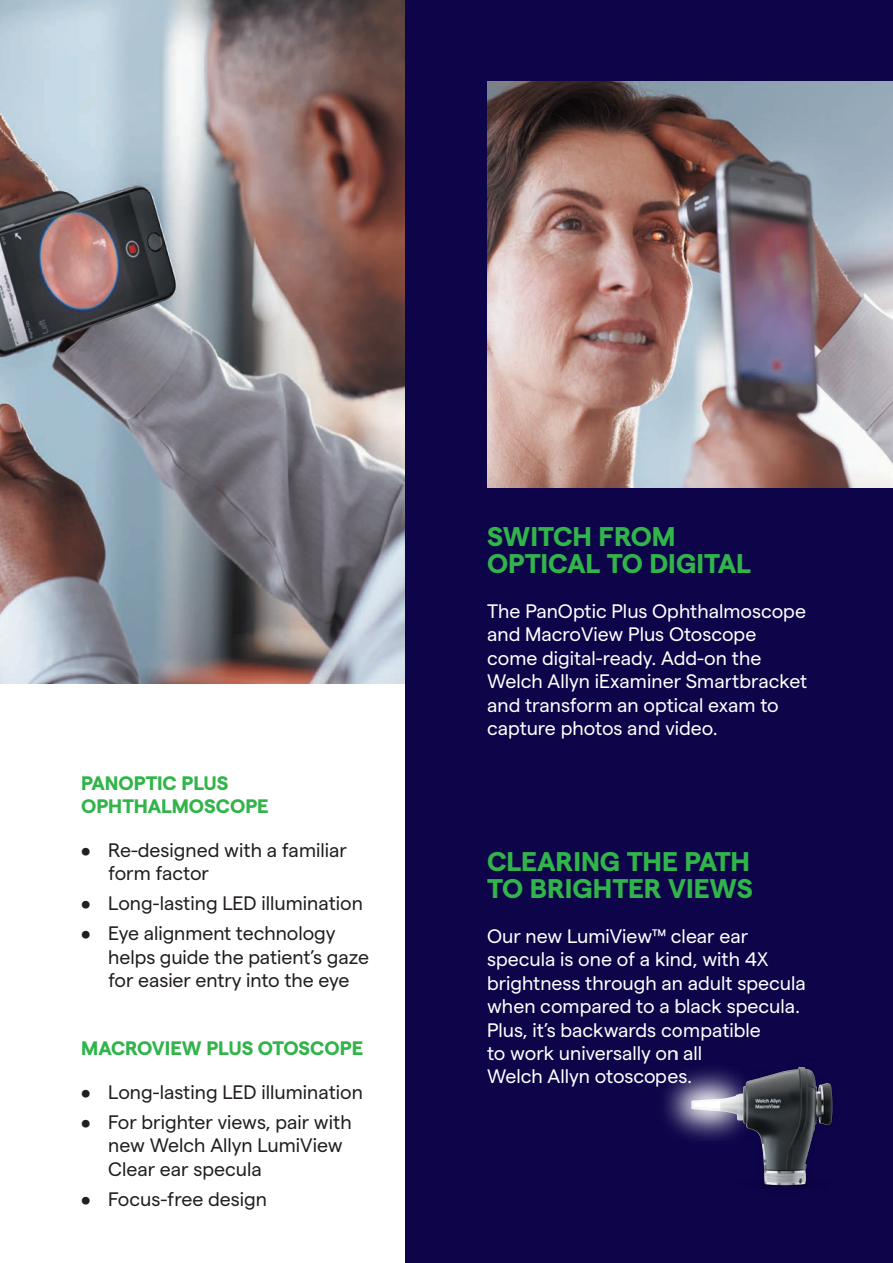
<style>
.page{position:relative;width:893px;height:1263px;background:#fff}
.page>*{position:absolute;margin:0;border:0;box-sizing:border-box;transform-origin:0 0}
.t1{font:700 27px/27px "Matter";color:#31b44a}
.t2{font:19.5px/23.4px "Matter";color:#fff}
.t3{font:19.5px/23.4px "Matter";color:#231f20}
.t4{font:700 19.5px/23.4px "Matter";color:#31b44a}
</style>
<div class="page">
<img style="left:0;top:0;width:406px;height:684px">
<div style="left:406px;top:0;width:487px;height:1263px;background:#0d0449"></div>
<img style="left:487px;top:81px;width:406px;height:406px">
<img style="left:761px;top:1066px;width:72px;height:121px">
<img style="left:756px;top:1067px;width:50px;height:118px">
<svg style="left:664px;top:1067px;width:94px;height:79px"></svg>
<svg style="left:693px;top:1101px;width:27px;height:7px"></svg>
<p class="t4" style="left:81px;top:769px;width:189px">PANOPTIC PLUS<br>OPHTHALMOSCOPE</p>
<p class="t3" style="left:108px;top:836px;width:240px;text-indent:-27px">• Re-designed with a familiar form factor</p>
<p class="t3" style="left:81px;top:890px;width:283px">• Long-lasting LED illumination</p>
<p class="t3" style="left:108px;top:920px;width:262px;text-indent:-27px">• Eye alignment technology helps guide the patient’s gaze for easier entry into the eye</p>
<p class="t4" style="left:81px;top:1035px;width:283px">MACROVIEW PLUS OTOSCOPE</p>
<p class="t3" style="left:81px;top:1078px;width:283px">• Long-lasting LED illumination</p>
<p class="t3" style="left:108px;top:1108px;width:245px;text-indent:-27px">• For brighter views, pair with new Welch Allyn LumiView<br>Clear ear specula</p>
<p class="t3" style="left:81px;top:1185px;width:187px">• Focus-free design</p>
<h1 class="t1" style="left:487px;top:521px;width:265px">SWITCH FROM<br>OPTICAL TO DIGITAL</h1>
<p class="t2" style="left:487px;top:598px;width:322px">The PanOptic Plus Ophthalmoscope and MacroView Plus Otoscope come digital-ready. Add-on the<br>Welch Allyn iExaminer Smartbracket and transform an optical exam to capture photos and video.</p>
<h1 class="t1" style="left:487px;top:846px;width:267px">CLEARING THE PATH<br>TO BRIGHTER VIEWS</h1>
<p class="t2" style="left:487px;top:923px;width:320px">Our new LumiView™ clear ear specula is one of a kind, with 4X brightness through an adult specula when compared to a black specula.<br>Plus, it’s backwards compatible<br>to work universally on all<br>Welch Allyn otoscopes.</p>
</div>
